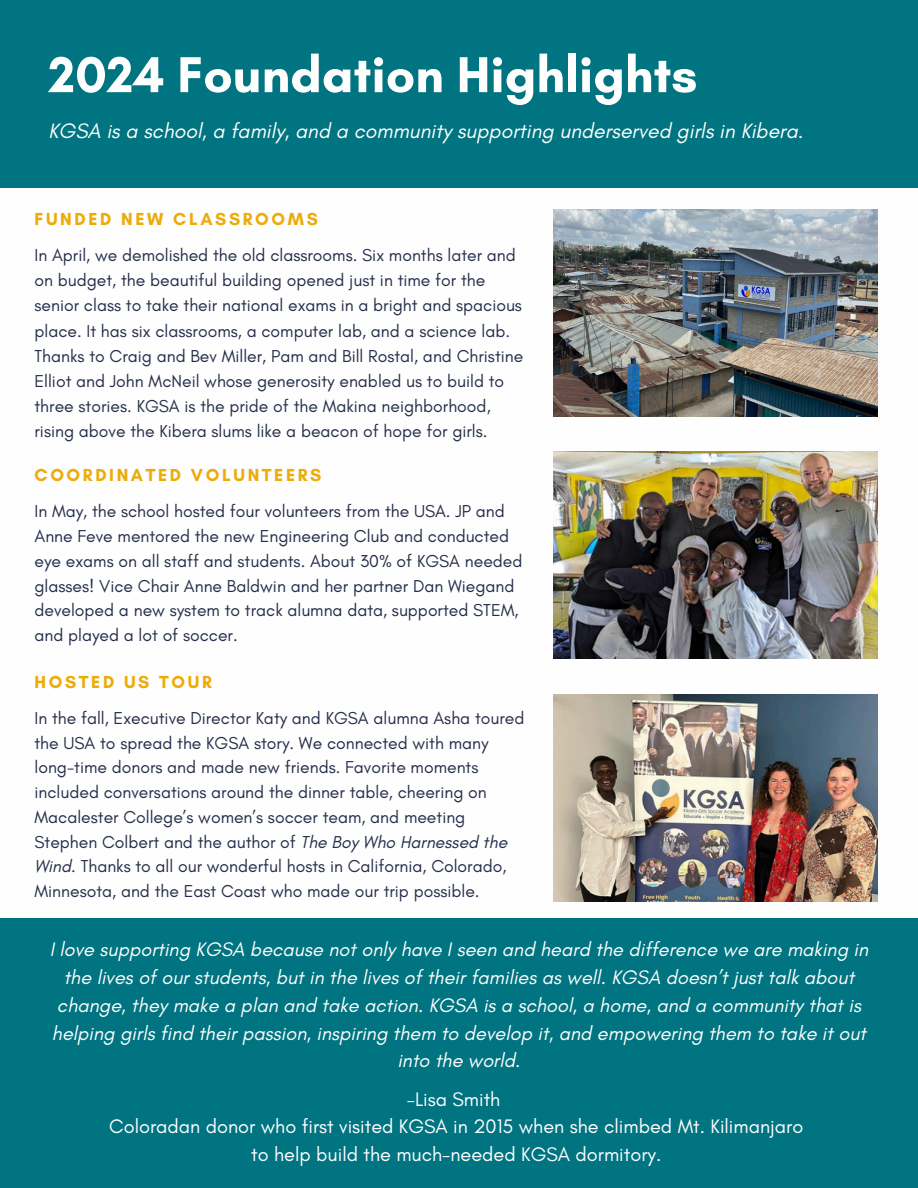
<style>
.page{position:relative;width:918px;height:1188px;background:#fff}
.page>*{position:absolute;margin:0;border:0;box-sizing:border-box;transform-origin:0 0}
.t1{font:700 51.45px "Glacial Indifference";color:#fefefe}
.t2{font:italic 21.3px "Glacial Indifference";color:#fefefe}
.t3{font:italic 19.95px/27.8px "Glacial Indifference";color:#fefefe;text-align:center}
.t4{font:19.95px/27.8px "Glacial Indifference";color:#fefefe;text-align:center}
.t5{font:700 17.7px "Glacial Indifference";letter-spacing:.15em;color:#ecab06}
.t6{font:17.55px/24.8px "Glacial Indifference";color:#252e4a}
.s1{font-style:italic}
</style>
<div class="page">
<img style="left:553px;top:452px;width:324px;height:207px">
<div style="left:0;top:0;width:918px;height:187px;background:#007481"></div>
<div style="left:0;top:919px;width:918px;height:269px;background:#007481"></div>
<img style="left:553px;top:209px;width:324px;height:207px">
<img style="left:553px;top:695px;width:324px;height:207px">
<p class="t1" style="left:49px;top:43px;width:650px">2024 Foundation Highlights</p>
<h1 class="t1" style="left:79px;top:57px;width:421px">2022 HIGHLIGHTS</h1>
<p class="t2" style="left:49px;top:117px;width:757px">KGSA is a school, a family, and a community supporting underserved girls in Kibera.</p>
<h4 class="t5" style="left:35px;top:209px;width:285px">FUNDED NEW CLASSROOMS</h4>
<p class="t6" style="left:35px;top:242px;width:490px;line-height:25.2px">In April, we demolished the old classrooms. Six months later and on budget, the beautiful building opened just in time for the senior class to take their national exams in a bright and spacious place. It has six classrooms, a computer lab, and a science lab.<br>Thanks to Craig and Bev Miller, Pam and Bill Rostal, and Christine Elliot and John McNeil whose generosity enabled us to build to three stories. KGSA is the pride of the Makina neighborhood, rising above the Kibera slums like a beacon of hope for girls.</p>
<h4 class="t5" style="left:35px;top:465px;width:288px">COORDINATED VOLUNTEERS</h4>
<h3 class="t6" style="left:35px;top:499px;width:490px">In May, the school hosted four volunteers from the USA. JP and Anne Feve mentored the new Engineering Club and conducted eye exams on all staff and students. About 30% of KGSA needed glasses! Vice Chair Anne Baldwin and her partner Dan Wiegand developed a new system to track alumna data, supported STEM, and played a lot of soccer.</h3>
<p class="t5" style="left:35px;top:671px;width:179px">HOSTED US TOUR</p>
<p class="t6" style="left:35px;top:705px;width:491px">In the fall, Executive Director Katy and KGSA alumna Asha toured the USA to spread the KGSA story. We connected with many long-time donors and made new friends. Favorite moments included conversations around the dinner table, cheering on Macalester College’s women’s soccer team, and meeting Stephen Colbert and the author of <span class="s1">The Boy Who Harnessed the Wind.</span> Thanks to all our wonderful hosts in California, Colorado, Minnesota, and the East Coast who made our trip possible.</p>
<p class="t3" style="left:50px;top:935px;width:820px">I love supporting KGSA because not only have I seen and heard the difference we are making in the lives of our students, but in the lives of their families as well. KGSA doesn’t just talk about change, they make a plan and take action. KGSA is a school, a home, and a community that is helping girls find their passion, inspiring them to develop it, and empowering them to take it out into the world.</p>
<h4 class="t4" style="left:109px;top:1085px;width:696px">-Lisa Smith<br>Coloradan donor who first visited KGSA in 2015 when she climbed Mt. Kilimanjaro to help build the much-needed KGSA dormitory.</h4>
</div>
